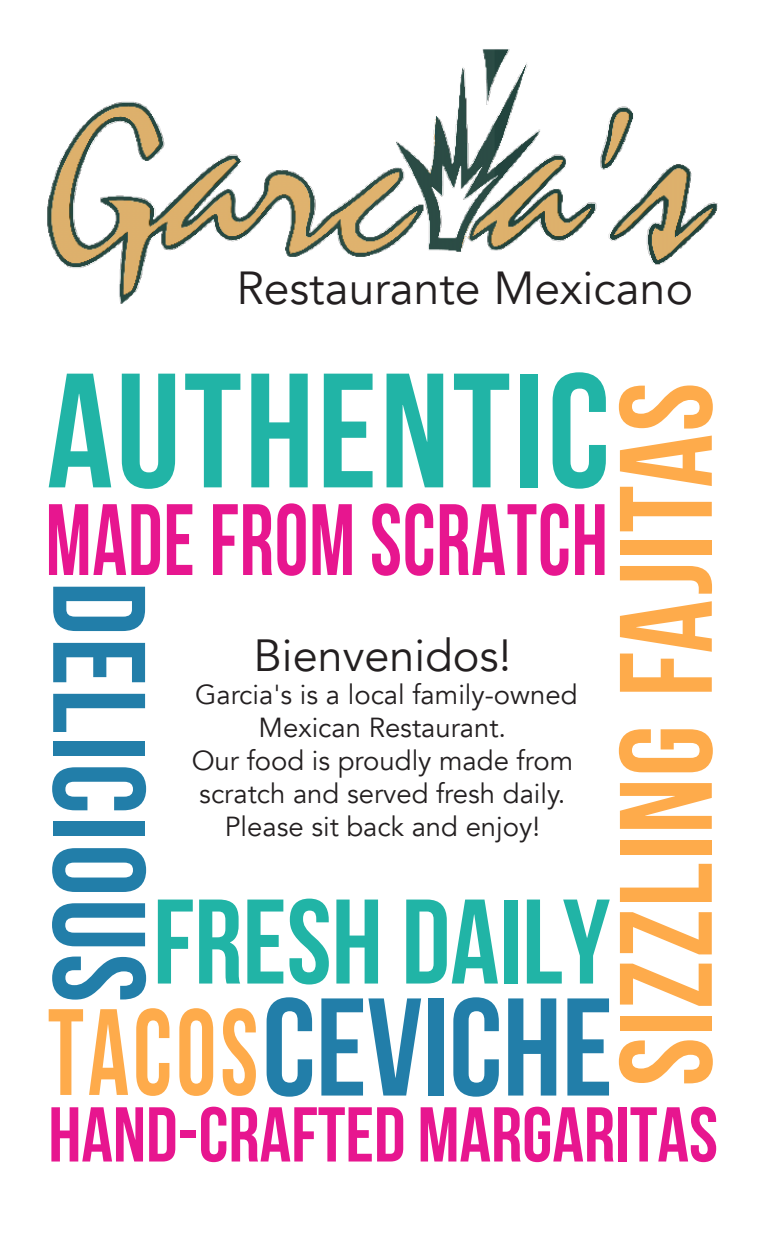
<style>
.page{position:relative;width:765px;height:1260px;background:#fff}
.page>*{position:absolute;margin:0;border:0;box-sizing:border-box;transform-origin:0 0}
.t1{font:162.5px "Bebas Neue";letter-spacing:.02em;color:#21b4a6}
.t2{font:138.75px "Bebas Neue";color:#227ea9}
.t3{font:131.25px "Bebas Neue";letter-spacing:.015em;color:#feab4b}
.t4{font:131.25px "Bebas Neue";letter-spacing:.02em;color:#227ea9}
.t5{font:122.5px "Bebas Neue";letter-spacing:.04em;color:#feab4b;scale:.83 1}
.t6{font:120px "Bebas Neue";color:#21b4a6}
.t7{font:101.12px "Bebas Neue";letter-spacing:.01em;color:#e7168f;scale:.84 1}
.t8{font:77.5px "Bebas Neue";color:#e7168f}
.t9{font:46.25px "Avenir";color:#231f20}
.t10{font:45px "Avenir";color:#231f20}
.t11{font:27.5px/33px "Avenir";color:#231f20;text-align:center}
</style>
<div class="page">
<img style="left:47px;top:49px;width:671px;height:255px">
<p class="t9" style="left:236px;top:260px;width:458px">Restaurante Mexicano</p>
<p class="t1" style="left:47px;top:342px;width:565px">AUTHENTIC</p>
<p class="t7" style="left:46px;top:485px;width:671px">MADE FROM SCRATCH</p>
<p class="t4" style="left:171px;top:581px;width:423px;rotate:90deg">DELICIOUS</p>
<p class="t10" style="left:254px;top:628px;width:259px">Bienvenidos!</p>
<p class="t11" style="left:195px;top:678px;width:384px">Garcia's is a local family-owned<br>Mexican Restaurant.</p>
<p class="t11" style="left:192px;top:744px;width:383px;text-align:left">Our food is proudly made from scratch and served fresh daily.</p>
<p class="t11" style="left:225px;top:810px;width:317px">Please sit back and enjoy!</p>
<p class="t6" style="left:153px;top:876px;width:459px">FRESH DAILY</p>
<p class="t5" style="left:48px;top:985px;width:255px">TACOS</p>
<p class="t2" style="left:262px;top:972px;width:352px">CEVICHE</p>
<p class="t3" style="left:594px;top:1086px;width:705px;rotate:-90deg">SIZZLING FAJITAS</p>
<p class="t8" style="left:48px;top:1092px;width:671px">HAND-CRAFTED MARGARITAS</p>
</div>
